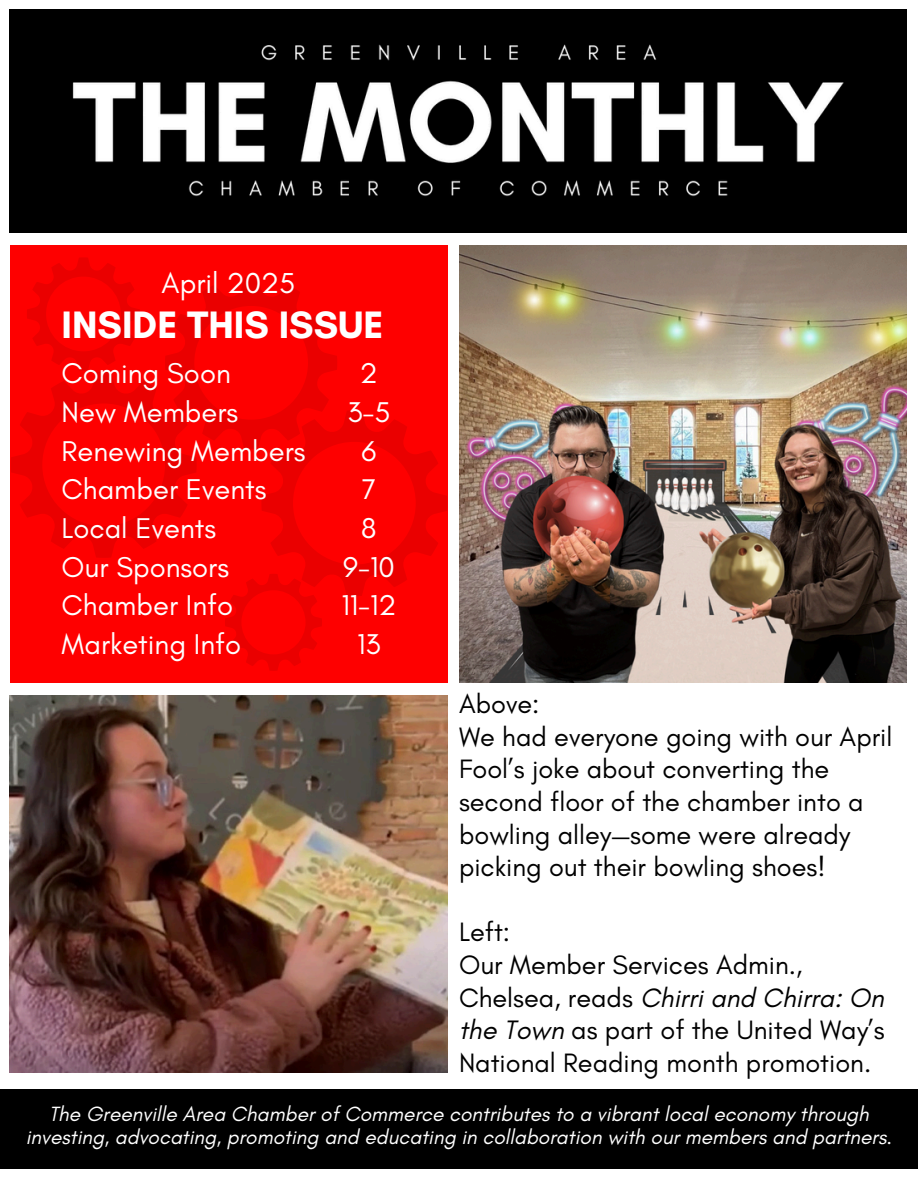
<style>
.page{position:relative;width:918px;height:1188px;background:#fff}
.page>*{position:absolute;margin:0;border:0;box-sizing:border-box;transform-origin:0 0}
.t1{font:700 39px "Glacial Indifference";color:#fff}
.t2{font:29.4px "Glacial Indifference";color:#fff}
.t3{font:29.1px/38.5px "Glacial Indifference";color:#fff}
.t4{font:27.15px/32.7px "Glacial Indifference";color:#000}
.t5{font:italic 21px/22.6px "Glacial Indifference";color:#fff;text-align:center}
.s1{font-style:italic}
</style>
<div class="page">
<div style="left:10px;top:245px;width:437px;height:438px;background:#fe0000"></div>
<svg style="left:11px;top:257px;width:436px;height:414px"></svg>
<div style="left:10px;top:9px;width:897px;height:224px;background:#000"></div>
<img style="left:72px;top:44px;width:772px;height:153px">
<div style="left:0;top:1089px;width:918px;height:80px;background:#000"></div>
<img style="left:459px;top:245px;width:448px;height:438px">
<img style="left:10px;top:696px;width:437px;height:376px">
<p class="t2" style="left:162px;top:265px;width:135px">April 2025</p>
<p class="t1" style="left:62px;top:301px;width:324px">INSIDE THIS ISSUE</p>
<h1 class="t3" style="left:62px;top:354px;width:245px">Coming Soon<br>New Members<br>Renewing Members<br>Chamber Events<br>Local Events<br>Our Sponsors<br>Chamber Info<br>Marketing Info</h1>
<h2 class="t3" style="left:341px;top:354px;width:56px;text-align:center">2<br>3-5<br>6<br>7<br>8<br>9-10<br>11-12<br>13</h2>
<h2 class="t4" style="left:459px;top:687px;width:435px">Above:<br>We had everyone going with our April<br>Fool’s joke about converting the second floor of the chamber into a bowling alley—some were already picking out their bowling shoes!</h2>
<p class="t4" style="left:459px;top:916px;width:427px">Left:<br>Our Member Services Admin.,<br>Chelsea, reads <span class="s1">Chirri and Chirra: On the Town</span> as part of the United Way’s<br>National Reading month promotion.</p>
<h2 class="t5" style="left:26px;top:1103px;width:868px">The Greenville Area Chamber of Commerce contributes to a vibrant local economy through investing, advocating, promoting and educating in collaboration with our members and partners.</h2>
</div>
